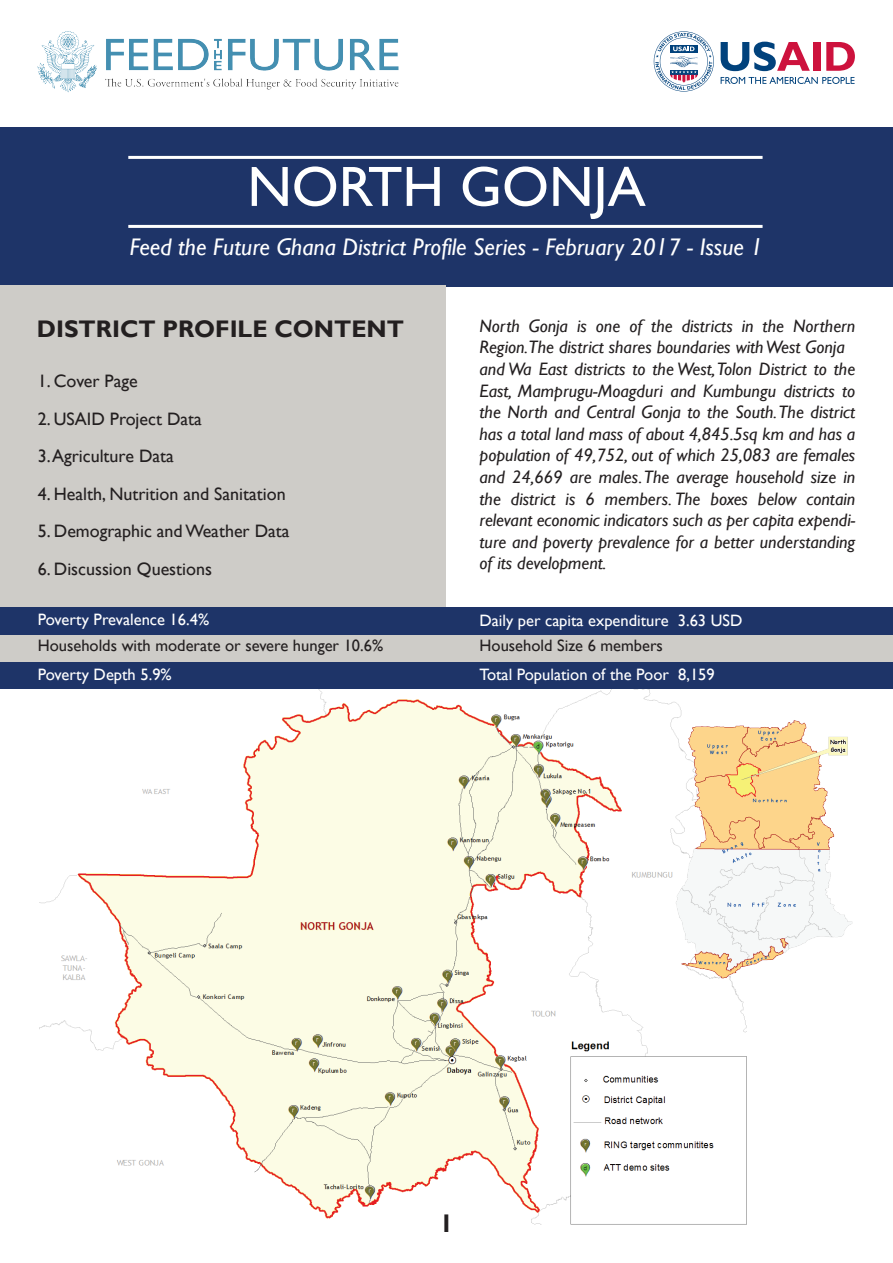
<style>
.page{position:relative;width:893px;height:1263px;background:#fff}
.page>*{position:absolute;margin:0;border:0;box-sizing:border-box;transform-origin:0 0}
.t1{font:57px "Gill Sans";color:#fff}
.t2{font:700 25.5px "Gill Sans";color:#231f20}
.t3{font:italic 24px "Gill Sans";color:#fff}
.t4{font:700 24px "Gill Sans";color:#231f20}
.t5{font:italic 18px/21.6px "Gill Sans";color:#231f20}
.t6{font:18px "Gill Sans";color:#231f20}
.t7{font:16.5px "Gill Sans";color:#fff}
.t8{font:16.5px "Gill Sans";color:#231f20}
</style>
<div class="page">
<svg style="left:721px;top:77px;width:134px;height:7px"></svg>
<svg style="left:721px;top:42px;width:89px;height:29px"></svg>
<div style="left:813px;top:42px;width:7px;height:29px;background:#cd123d"></div>
<svg style="left:826px;top:42px;width:29px;height:29px"></svg>
<svg style="left:654px;top:31px;width:60px;height:61px"></svg>
<img style="left:37px;top:31px;width:362px;height:62px">
<div style="left:0;top:127px;width:893px;height:159px;background:#1e3468"></div>
<div style="left:0;top:285px;width:445px;height:322px;background:#ceccc8"></div>
<hr style="left:128px;top:225px;width:635px;height:3px;background:#fff">
<hr style="left:128px;top:156px;width:635px;height:3px;background:#fff">
<div style="left:0;top:661px;width:893px;height:27px;background:#1e3468"></div>
<div style="left:0;top:634px;width:893px;height:27px;background:#ceccc8"></div>
<div style="left:0;top:607px;width:893px;height:27px;background:#1e3468"></div>
<img style="left:40px;top:689px;width:706px;height:536px">
<img style="left:667px;top:710px;width:186px;height:276px">
<h1 class="t1" style="left:247px;top:154px;width:400px">NORTH GONJA</h1>
<h3 class="t3" style="left:130px;top:233px;width:635px">Feed the Future Ghana District Profile Series - February 2017 - Issue 1</h3>
<h3 class="t4" style="left:37px;top:314px;width:369px">DISTRICT PROFILE CONTENT</h3>
<p class="t5" style="left:480px;top:315px;width:377px">North Gonja is one of the districts in the Northern Region.The district shares boundaries with West Gonja and Wa East districts to the West, Tolon District to the East, Mamprugu-Moagduri and Kumbungu districts to the North and Central Gonja to the South. The district has a total land mass of about 4,845.5sq km and has a population of 49,752, out of which 25,083 are females and 24,669 are males. The average household size in the district is 6 members. The boxes below contain relevant economic indicators such as per capita expendi&shy;ture and poverty prevalence for a better understanding of its development.</p>
<p class="t6" style="left:38px;top:370px;width:102px">1. Cover Page</p>
<p class="t6" style="left:38px;top:408px;width:166px">2. USAID Project Data</p>
<p class="t6" style="left:38px;top:445px;width:138px">3. Agriculture Data</p>
<p class="t6" style="left:38px;top:483px;width:249px">4. Health, Nutrition and Sanitation</p>
<p class="t6" style="left:38px;top:520px;width:253px">5. Demographic and Weather Data</p>
<p class="t6" style="left:38px;top:558px;width:176px">6. Discussion Questions</p>
<p class="t7" style="left:38px;top:610px;width:173px">Poverty Prevalence 16.4%</p>
<p class="t7" style="left:479px;top:611px;width:264px">Daily per capita expenditure 3.63 USD</p>
<p class="t8" style="left:38px;top:636px;width:347px">Households with moderate or severe hunger 10.6%</p>
<p class="t7" style="left:38px;top:665px;width:136px">Poverty Depth 5.9%</p>
<p class="t7" style="left:479px;top:665px;width:237px">Total Population of the Poor 8,159</p>
<p class="t8" style="left:479px;top:636px;width:185px">Household Size 6 members</p>
<h2 class="t2" style="left:439px;top:1208px;width:16px">1</h2>
</div>
